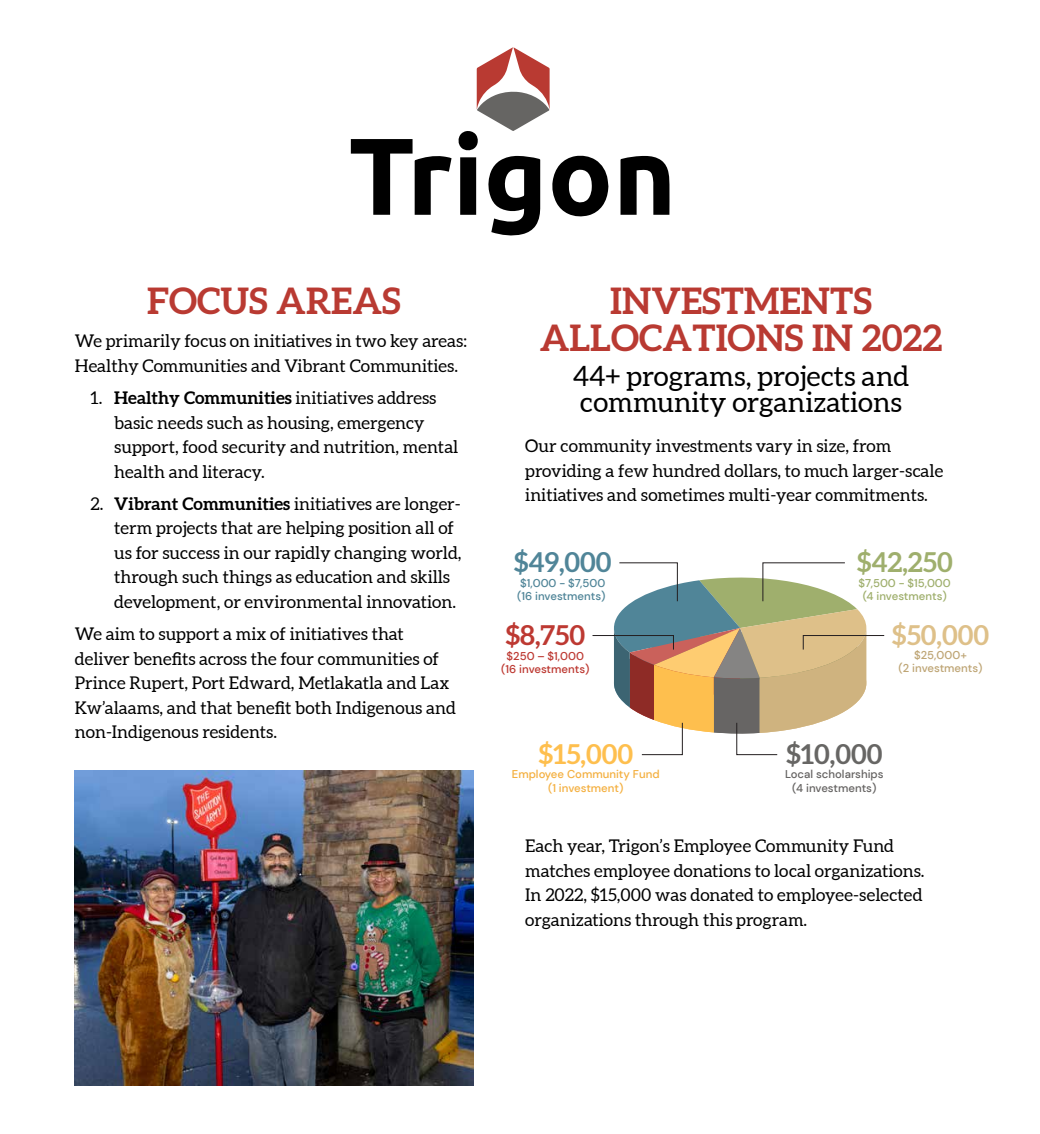
<style>
.page{position:relative;width:1040px;height:1134px;background:#fff}
.page>*{position:absolute;margin:0;border:0;box-sizing:border-box;transform-origin:0 0}
.t1{font:700 36.75px/36.8px "Aleo";color:#b93a32;text-align:center}
.t2{font:28px/26.2px "Aleo";color:#000}
.t3{font:700 27.47px "Aleo";color:#508598}
.t4{font:700 27.47px "Aleo";color:#9faf6d}
.t5{font:700 27.47px "Aleo";color:#676664}
.t6{font:700 27.47px "Aleo";color:#dec089}
.t7{font:700 27.47px "Aleo";color:#febf4e}
.t8{font:700 27.47px "Aleo";color:#bd3932}
.t9{font:17.5px/24.5px "Aleo";color:#000}
.t10{font:500 11.38px/13.5px "DM Sans";color:#f4b041;text-align:center}
.t11{font:500 11.38px/13.5px "DM Sans";color:#676564;text-align:center}
.t12{font:500 11.38px/13.5px "DM Sans";color:#508598}
.t13{font:500 11.38px/13.5px "DM Sans";color:#9faf6d;text-align:center}
.t14{font:500 11.38px/13.5px "DM Sans";color:#bd3932;text-align:center}
.t15{font:500 11.38px/13.7px "DM Sans";color:#bea575;text-align:center}
.s1{font-weight:700}
</style>
<div class="page">
<svg style="left:592px;top:562px;width:292px;height:193px"></svg>
<svg style="left:620px;top:156px;width:49px;height:59px"></svg>
<svg style="left:351px;top:139px;width:100px;height:76px"></svg>
<svg style="left:458px;top:47px;width:150px;height:188px"></svg>
<img style="left:75px;top:770px;width:398px;height:315px">
<h1 class="t1" style="left:147px;top:284px;width:255px">FOCUS AREAS</h1>
<p class="t9" style="left:75px;top:329px;width:393px">We primarily focus on initiatives in two key areas:<br>Healthy Communities and Vibrant Communities.</p>
<p class="t9" style="left:114px;top:386px;width:345px;text-indent:-24px">1. <span class="s1">Healthy Communities</span> initiatives address basic needs such as housing, emergency support, food security and nutrition, mental health and literacy.</p>
<p class="t9" style="left:114px;top:492px;width:349px;text-indent:-24px">2. <span class="s1">Vibrant Communities</span> initiatives are longer&shy;term projects that are helping position all of us for success in our rapidly changing world, through such things as education and skills development, or environmental innovation.</p>
<p class="t9" style="left:75px;top:623px;width:382px">We aim to support a mix of initiatives that deliver benefits across the four communities of Prince Rupert, Port Edward, Metlakatla and Lax Kw’alaams, and that benefit both Indigenous and non-Indigenous residents.</p>
<h1 class="t1" style="left:539px;top:284px;width:404px">INVESTMENTS<br>ALLOCATIONS IN 2022</h1>
<h2 class="t2" style="left:573px;top:364px;width:338px">44+ programs, projects and community organizations</h2>
<p class="t9" style="left:525px;top:434px;width:419px">Our community investments vary in size, from providing a few hundred dollars, to much larger-scale initiatives and sometimes multi-year commitments.</p>
<h3 class="t3" style="left:514px;top:545px;width:99px">$49,000</h3>
<p class="t12" style="left:517px;top:576px;width:90px">$1,000 - $7,500 (16 investments)</p>
<h3 class="t8" style="left:505px;top:618px;width:81px">$8,750</h3>
<p class="t14" style="left:501px;top:649px;width:90px">$250 – $1,000 (16 investments)</p>
<h3 class="t7" style="left:538px;top:737px;width:96px">$15,000</h3>
<p class="t10" style="left:512px;top:768px;width:149px">Employee Community Fund (1 investment)</p>
<h3 class="t4" style="left:856px;top:545px;width:98px">$42,250</h3>
<p class="t13" style="left:858px;top:576px;width:94px">$7,500 - $15,000 (4 investments)</p>
<h3 class="t6" style="left:892px;top:618px;width:99px">$50,000</h3>
<p class="t15" style="left:898px;top:648px;width:85px">$25,000+<br>(2 investments)</p>
<h3 class="t5" style="left:786px;top:737px;width:98px">$10,000</h3>
<p class="t11" style="left:785px;top:768px;width:100px">Local scholarships (4 investments)</p>
<p class="t9" style="left:525px;top:834px;width:401px">Each year, Trigon’s Employee Community Fund matches employee donations to local organizations.<br>In 2022, $15,000 was donated to employee-selected organizations through this program.</p>
</div>
